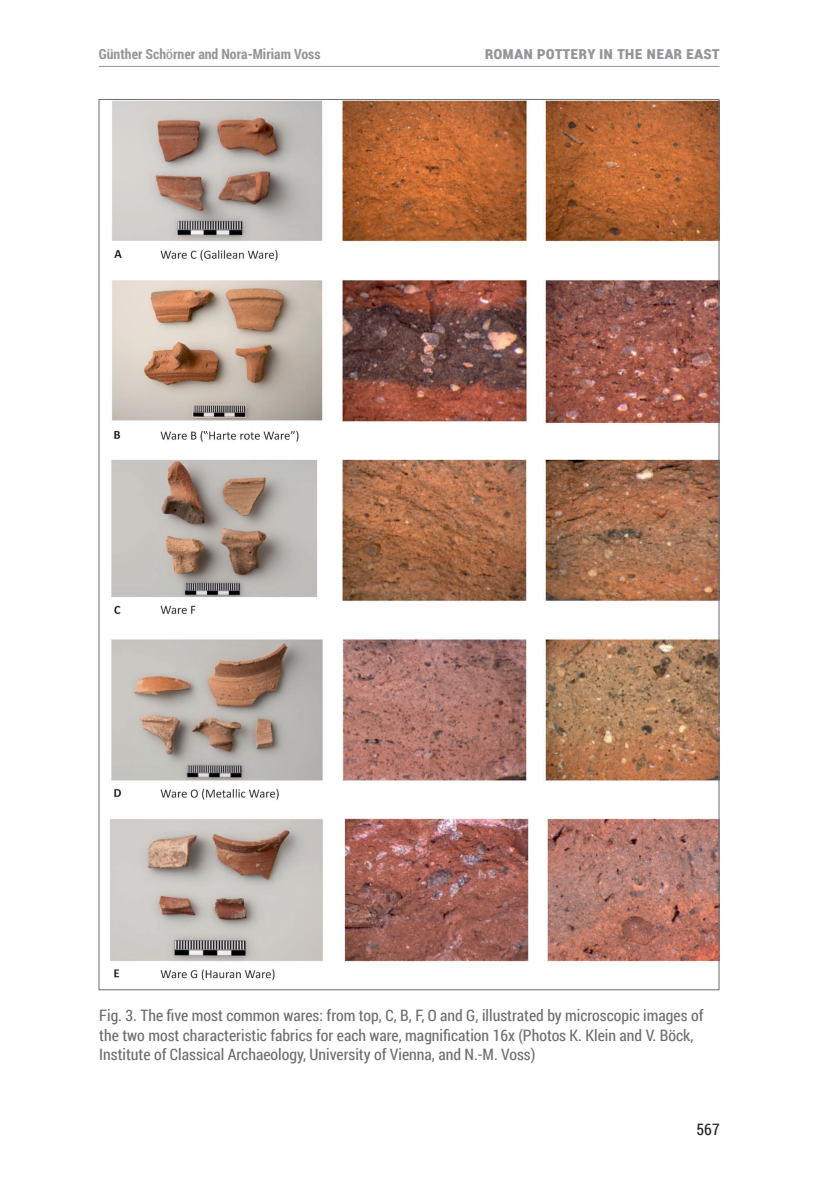
<style>
.page{position:relative;width:819px;height:1191px;background:#fff}
.page>*{position:absolute;margin:0;border:0;box-sizing:border-box;transform-origin:0 0}
.t1{font:700 17.5px "Roboto Condensed";color:#939598}
.Podpisy{font:15.75px/19.2px "Roboto Condensed";color:#6c6d70}
.t2{font:15.75px "Roboto Condensed";color:#231f20}
.t3{font:700 14px "Roboto Condensed";color:#939598}
.s1{font-weight:400}
</style>
<div class="page">
<hr style="left:99px;top:66px;width:620px;height:1px;background:#939598">
<img style="left:110px;top:101px;width:607px;height:880px">
<p class="t3" style="left:99px;top:44px;width:223px">Günther Sch<span class="s1">ö</span>rner and Nora-Miriam Voss</p>
<p class="t1" style="left:485px;top:40px;width:236px">Roman pottery in the near east</p>
<p class="Podpisy" style="left:99px;top:1005px;width:605px">Fig. 3. The five most common wares: from top, C, B, F, O and G, illustrated by microscopic images of the two most characteristic fabrics for each ware, magnification 16x (Photos K. Klein and V. Böck,<br>Institute of Classical Archaeology, University of Vienna, and N.-M. Voss)</p>
<p class="t2" style="left:696px;top:1119px;width:25px">567</p>
</div>
